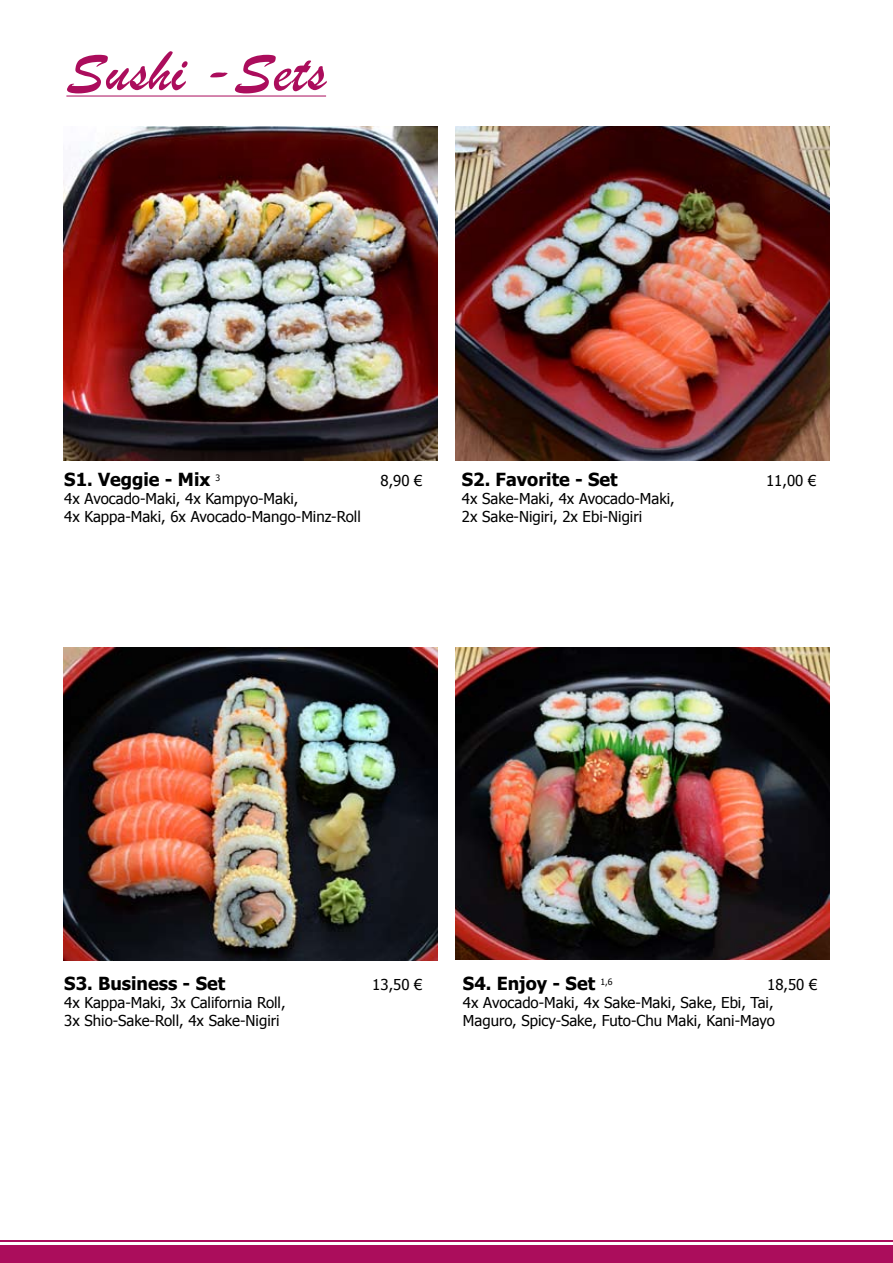
<style>
.page{position:relative;width:893px;height:1263px;background:#fff}
.page>*{position:absolute;margin:0;border:0;box-sizing:border-box;transform-origin:0 0}
.t1{font:60px "Brush Script";letter-spacing:.01em;color:#ab0d5c}
.t2{font:700 18px "Tahoma";color:#000}
.t3{font:15px/18px "Tahoma";color:#000}
</style>
<div class="page">
<div style="left:0;top:1240px;width:893px;height:23px;background:#ab0d5c"></div>
<hr style="left:0;top:1242px;width:893px;height:3px;background:#fff">
<hr style="left:66px;top:96px;width:260px;height:1px;background:#ab0d5c">
<img style="left:64px;top:126px;width:373px;height:334px">
<img style="left:455px;top:126px;width:374px;height:334px">
<img style="left:64px;top:647px;width:373px;height:313px">
<img style="left:455px;top:647px;width:374px;height:312px">
<h1 class="t1" style="left:66px;top:35px;width:261px">Sushi -Sets</h1>
<p class="t2" style="left:64px;top:467px;width:158px">S1. Veggie - Mix <sup>3</sup></p>
<p class="t3" style="left:380px;top:472px;width:44px">8,90 €</p>
<p class="t3" style="left:64px;top:490px;width:298px">4x Avocado-Maki, 4x Kampyo-Maki,<br>4x Kappa-Maki, 6x Avocado-Mango-Minz-Roll</p>
<p class="t2" style="left:462px;top:467px;width:157px">S2. Favorite - Set</p>
<p class="t3" style="left:766px;top:472px;width:52px">11,00 €</p>
<p class="t3" style="left:462px;top:490px;width:214px">4x Sake-Maki, 4x Avocado-Maki,<br>2x Sake-Nigiri, 2x Ebi-Nigiri</p>
<p class="t2" style="left:64px;top:971px;width:162px">S3. Business - Set</p>
<p class="t3" style="left:372px;top:976px;width:52px">13,50 €</p>
<p class="t3" style="left:64px;top:994px;width:223px">4x Kappa-Maki, 3x California Roll,<br>3x Shio-Sake-Roll, 4x Sake-Nigiri</p>
<p class="t2" style="left:463px;top:971px;width:151px">S4. Enjoy - Set <sup>1,6</sup></p>
<p class="t3" style="left:463px;top:976px;width:356px;text-indent:304px">18,50 €<br>4x Avocado-Maki, 4x Sake-Maki, Sake, Ebi, Tai,<br>Maguro, Spicy-Sake, Futo-Chu Maki, Kani-Mayo</p>
</div>
